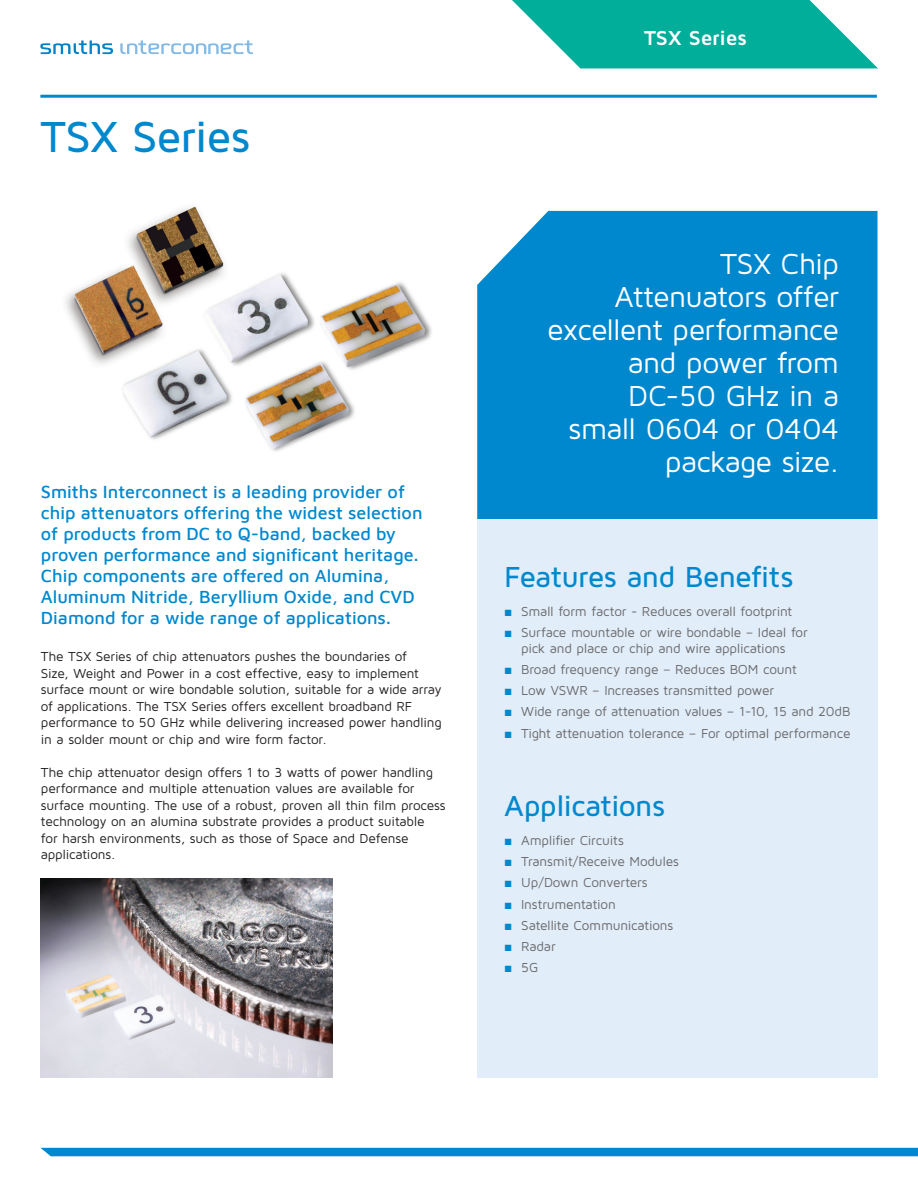
<style>
.page{position:relative;width:918px;height:1188px;background:#fff}
.page>*{position:absolute;margin:0;border:0;box-sizing:border-box;transform-origin:0 0}
.t1{font:500 45px "Maven Pro";letter-spacing:-.02em;color:#0088ce}
.t2{font:30px/33px "Maven Pro";letter-spacing:-.02em;color:#fff;text-align:right}
.t3{font:500 30px "Maven Pro";letter-spacing:-.025em;color:#0088ce}
.t4{font:700 21px "Maven Pro";letter-spacing:-.01em;color:#fff}
.t5{font:500 18px/21px "Maven Pro";color:#0088ce}
.t6{font:13.5px/16.5px "Maven Pro";letter-spacing:-.015em;color:#231f20}
.t7{font:13.5px/15.8px "Maven Pro";letter-spacing:-.015em;color:#69696c;text-align:center}
.s1{font-family:"Arial";color:#0088ce}
</style>
<div class="page">
<svg style="left:512px;top:0;width:366px;height:68px"></svg>
<div style="left:41px;top:1148px;width:877px;height:8px;background:#0088ce"></div>
<svg style="left:40px;top:40px;width:73px;height:14px"></svg>
<svg style="left:120px;top:40px;width:133px;height:14px"></svg>
<div style="left:477px;top:211px;width:400px;height:308px;background:#0088ce"></div>
<div style="left:477px;top:519px;width:401px;height:559px;background:#e1edf8"></div>
<img style="left:65px;top:206px;width:367px;height:246px">
<hr style="left:40px;top:95px;width:837px;height:3px;background:#0088ce">
<img style="left:41px;top:878px;width:292px;height:200px">
<h1 class="t1" style="left:40px;top:108px;width:211px">TSX Series</h1>
<p class="t5" style="left:41px;top:480px;width:383px">Smiths Interconnect is a leading provider of chip attenuators offering the widest selection of products from DC to Q-band, backed by proven performance and significant heritage.<br>Chip components are offered on Alumina, Aluminum Nitride, Beryllium Oxide, and CVD Diamond for a wide range of applications.</p>
<p class="t6" style="left:41px;top:648px;width:402px">The TSX Series of chip attenuators pushes the boundaries of<br>Size, Weight and Power in a cost effective, easy to implement surface mount or wire bondable solution, suitable for a wide array of applications. The TSX Series offers excellent broadband RF performance to 50 GHz while delivering increased power handling in a solder mount or chip and wire form factor.</p>
<p class="t6" style="left:41px;top:763px;width:406px">The chip attenuator design offers 1 to 3 watts of power handling performance and multiple attenuation values are available for surface mounting. The use of a robust, proven all thin film process technology on an alumina substrate provides a product suitable<br>for harsh environments, such as those of Space and Defense applications.</p>
<h3 class="t4" style="left:644px;top:25px;width:104px">TSX Series</h3>
<h2 class="t2" style="left:547px;top:246px;width:293px">TSX Chip<br>Attenuators offer excellent performance and power from<br>DC-50 GHz in a<br>small 0604 or 0404 package size.</h2>
<h2 class="t3" style="left:504px;top:558px;width:291px">Features and Benefits</h2>
<p class="t7" style="left:504px;top:603px;width:290px"><span class="s1">■</span> Small form factor - Reduces overall footprint</p>
<p class="t7" style="left:504px;top:624px;width:305px"><span class="s1">■</span> Surface mountable or wire bondable – Ideal for pick and place or chip and wire applications</p>
<p class="t7" style="left:504px;top:661px;width:294px"><span class="s1">■</span> Broad frequency range – Reduces BOM count</p>
<p class="t7" style="left:504px;top:682px;width:271px"><span class="s1">■</span> Low VSWR – Increases transmitted power</p>
<p class="t7" style="left:504px;top:703px;width:348px"><span class="s1">■</span> Wide range of attenuation values – 1-10, 15 and 20dB</p>
<p class="t7" style="left:504px;top:725px;width:348px"><span class="s1">■</span> Tight attenuation tolerance – For optimal performance</p>
<h2 class="t3" style="left:504px;top:787px;width:163px">Applications</h2>
<p class="t7" style="left:504px;top:832px;width:121px"><span class="s1">■</span> Amplifier Circuits</p>
<p class="t7" style="left:504px;top:853px;width:176px"><span class="s1">■</span> Transmit/Receive Modules</p>
<p class="t7" style="left:504px;top:874px;width:145px"><span class="s1">■</span> Up/Down Converters</p>
<p class="t7" style="left:504px;top:896px;width:113px"><span class="s1">■</span> Instrumentation</p>
<p class="t7" style="left:504px;top:917px;width:171px"><span class="s1">■</span> Satellite Communications</p>
<p class="t7" style="left:504px;top:938px;width:53px"><span class="s1">■</span> Radar</p>
<p class="t7" style="left:504px;top:959px;width:36px"><span class="s1">■</span> 5G</p>
</div>
